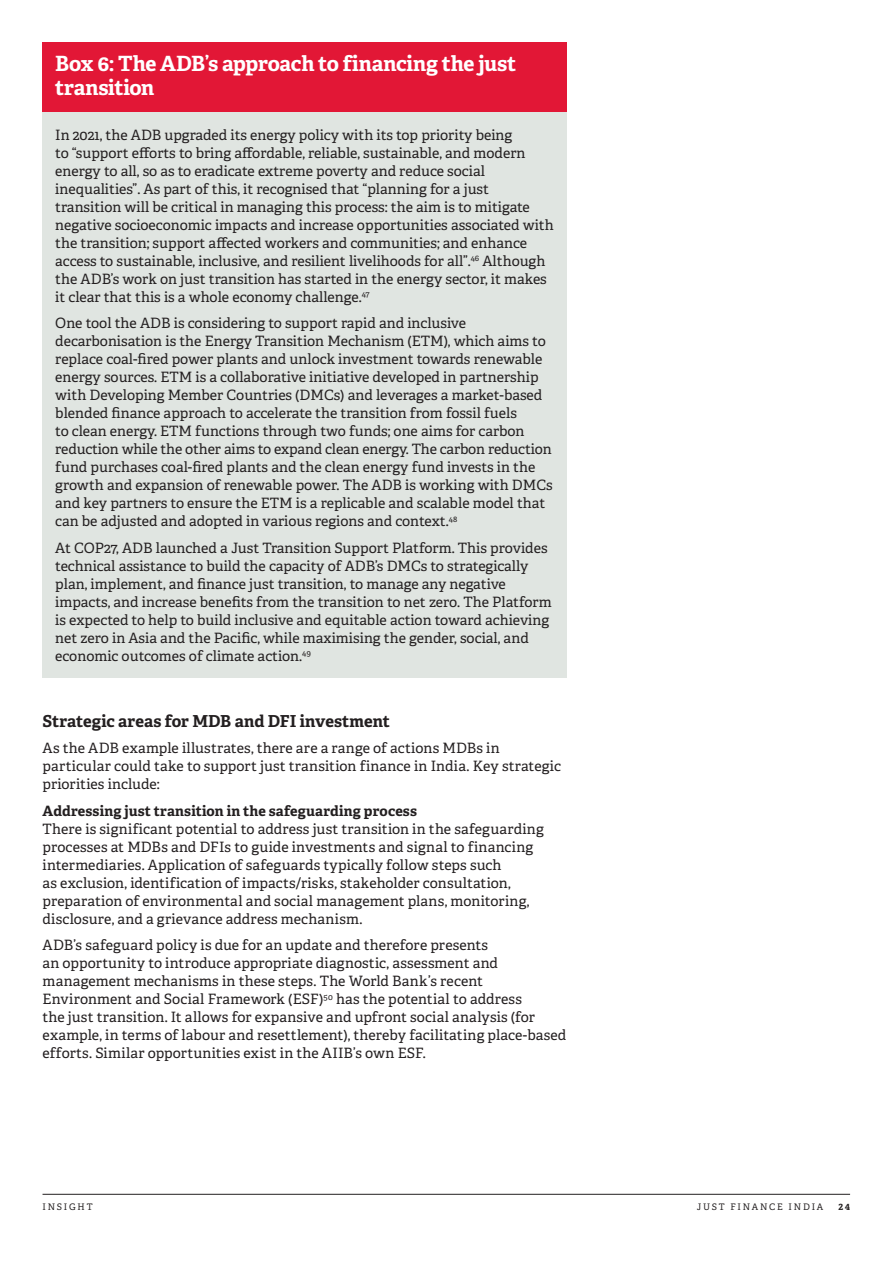
<style>
.page{position:relative;width:893px;height:1263px;background:#fff}
.page>*{position:absolute;margin:0;border:0;box-sizing:border-box;transform-origin:0 0}
.t1{font:700 21px/24px "Adelle";letter-spacing:-.01em;color:#fff}
.t2{font:700 16.5px "Adelle";color:#231f20}
.t3{font:14.25px/18px "Adelle";color:#231f20}
.t4{font:700 14.25px "Adelle";letter-spacing:.01em;color:#231f20}
.t5{font:9px "Adelle";letter-spacing:.2em;color:#231f20}
.t6{font:700 9px "Adelle";color:#231f20}
</style>
<div class="page">
<hr style="left:43px;top:1194px;width:807px;height:1px;background:#231f20">
<div style="left:43px;top:43px;width:524px;height:69px;background:#e21736"></div>
<div style="left:43px;top:112px;width:524px;height:566px;background:#e0e5e1"></div>
<h1 class="t1" style="left:55px;top:52px;width:462px">Box 6: The ADB’s approach to financing the just transition</h1>
<p class="t3" style="left:55px;top:126px;width:500px">In 2021, the ADB upgraded its energy policy with its top priority being<br>to “support efforts to bring affordable, reliable, sustainable, and modern energy to all, so as to eradicate extreme poverty and reduce social inequalities”. As part of this, it recognised that “planning for a just transition will be critical in managing this process: the aim is to mitigate negative socioeconomic impacts and increase opportunities associated with the transition; support affected workers and communities; and enhance access to sustainable, inclusive, and resilient livelihoods for all”.<sup>46</sup> Although the ADB’s work on just transition has started in the energy sector, it makes it clear that this is a whole economy challenge.<sup>47</sup></p>
<p class="t3" style="left:55px;top:315px;width:499px">One tool the ADB is considering to support rapid and inclusive decarbonisation is the Energy Transition Mechanism (ETM), which aims to replace coal-fired power plants and unlock investment towards renewable energy sources. ETM is a collaborative initiative developed in partnership with Developing Member Countries (DMCs) and leverages a market-based blended finance approach to accelerate the transition from fossil fuels<br>to clean energy. ETM functions through two funds; one aims for carbon reduction while the other aims to expand clean energy. The carbon reduction fund purchases coal-fired plants and the clean energy fund invests in the growth and expansion of renewable power. The ADB is working with DMCs and key partners to ensure the ETM is a replicable and scalable model that can be adjusted and adopted in various regions and context.<sup>48</sup></p>
<p class="t3" style="left:55px;top:539px;width:498px">At COP27, ADB launched a Just Transition Support Platform. This provides technical assistance to build the capacity of ADB’s DMCs to strategically plan, implement, and finance just transition, to manage any negative impacts, and increase benefits from the transition to net zero. The Platform is expected to help to build inclusive and equitable action toward achieving net zero in Asia and the Pacific, while maximising the gender, social, and economic outcomes of climate action.<sup>49</sup></p>
<p class="t2" style="left:43px;top:710px;width:349px">Strategic areas for MDB and DFI investment</p>
<p class="t3" style="left:43px;top:739px;width:520px">As the ADB example illustrates, there are a range of actions MDBs in particular could take to support just transition finance in India. Key strategic priorities include:</p>
<p class="t4" style="left:43px;top:802px;width:376px">Addressing just transition in the safeguarding process</p>
<p class="t3" style="left:43px;top:820px;width:503px">There is significant potential to address just transition in the safeguarding processes at MDBs and DFIs to guide investments and signal to financing intermediaries. Application of safeguards typically follow steps such<br>as exclusion, identification of impacts/risks, stakeholder consultation, preparation of environmental and social management plans, monitoring, disclosure, and a grievance address mechanism.</p>
<p class="t3" style="left:43px;top:936px;width:525px">ADB’s safeguard policy is due for an update and therefore presents<br>an opportunity to introduce appropriate diagnostic, assessment and management mechanisms in these steps. The World Bank’s recent Environment and Social Framework (ESF)<sup>50</sup> has the potential to address<br>the just transition. It allows for expansive and upfront social analysis (for example, in terms of labour and resettlement), thereby facilitating place-based efforts. Similar opportunities exist in the AIIB’s own ESF.</p>
<p class="t5" style="left:43px;top:1201px;width:52px">INSIGHT</p>
<p class="t5" style="left:697px;top:1201px;width:128px">JUST FINANCE INDIA</p>
<p class="t6" style="left:839px;top:1201px;width:13px">24</p>
</div>
